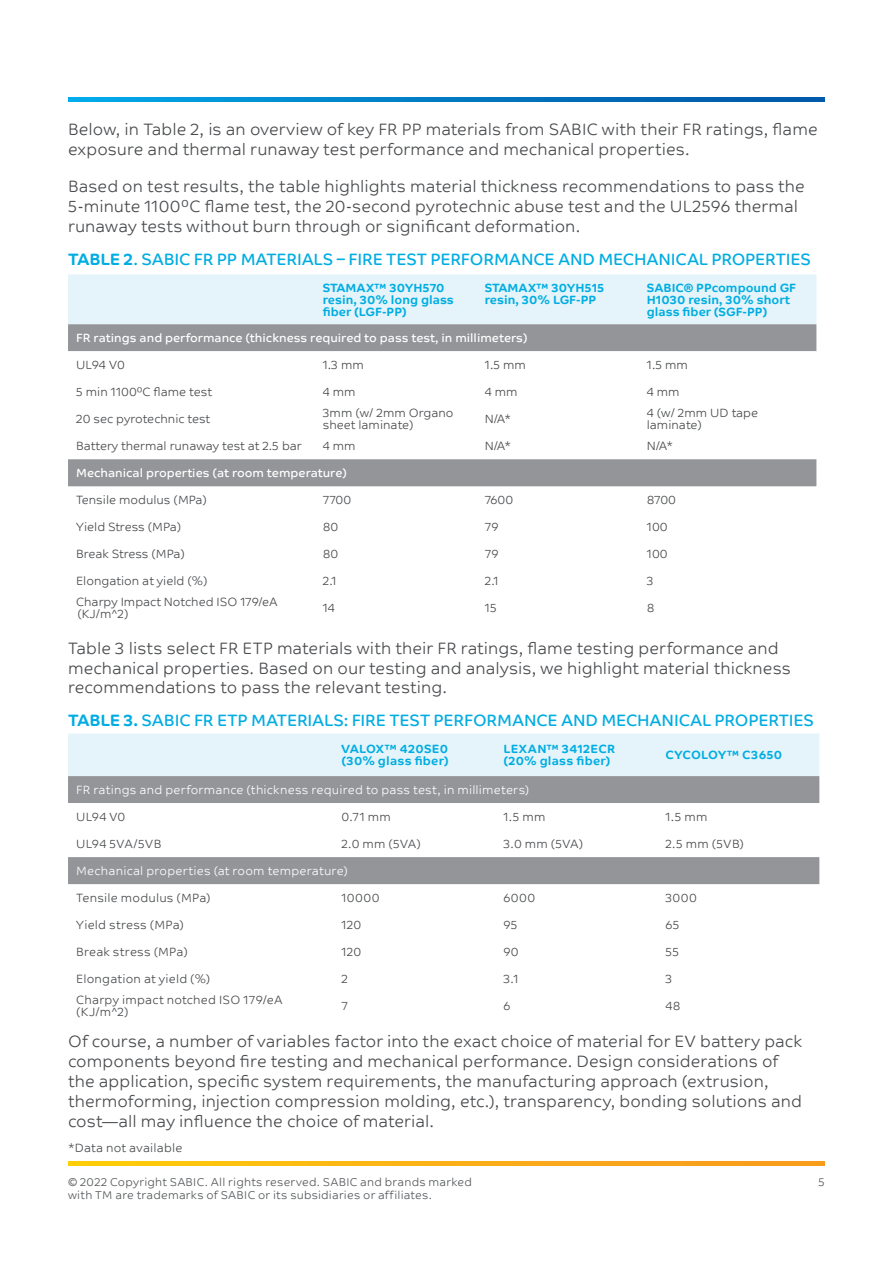
<style>
.page{position:relative;width:893px;height:1263px;background:#fff}
.page>*{position:absolute;margin:0;border:0;box-sizing:border-box;transform-origin:0 0}
.t1{font:300 16.5px/19.8px "SABIC Typeface Text";letter-spacing:.005em;color:#484a4d}
.t2{font:16.5px "SABIC Typeface Text";letter-spacing:-.015em;color:#00ade2}
.t3{font:300 12px/12px "SABIC Typeface Text";color:#484a4d}
.t4{font:700 12px/12px "SABIC Typeface Text";color:#00ade2}
.t5{font:12px "SABIC Typeface Text";color:#fff}
.t6{font:300 12px "SABIC Typeface Text";letter-spacing:.02em;color:#fff}
.t7{font:300 12px/12px "SABIC Typeface Text";letter-spacing:.02em;color:#484a4d}
.t8{font:700 12px/12px "SABIC Typeface Text";letter-spacing:.02em;color:#00ade2}
.t9{font:300 12px "SABIC Typeface Text";letter-spacing:.025em;color:#484a4d}
.t10{font:300 11.4px/13.6px "SABIC Typeface Text";letter-spacing:.02em;color:#54575a}
.s1{font-weight:700}
</style>
<div class="page">
<svg style="left:68px;top:97px;width:757px;height:4px;background:#007cc5"></svg>
<svg style="left:68px;top:1161px;width:757px;height:4px;background:#fab215"></svg>
<div style="left:68px;top:274px;width:748px;height:50px;background:#e4f4fa"></div>
<div style="left:68px;top:324px;width:748px;height:27px;background:#939598"></div>
<svg style="left:68px;top:459px;width:748px;height:28px;background:#96989b"></svg>
<div style="left:68px;top:734px;width:751px;height:42px;background:#e4f4fa"></div>
<div style="left:68px;top:776px;width:751px;height:27px;background:#939598"></div>
<svg style="left:68px;top:857px;width:751px;height:28px;background:#96989b"></svg>
<p class="t1" style="left:68px;top:118px;width:751px">Below, in Table 2, is an overview of key FR PP materials from SABIC with their FR ratings, flame exposure and thermal runaway test performance and mechanical properties.</p>
<p class="t1" style="left:68px;top:176px;width:738px">Based on test results, the table highlights material thickness recommendations to pass the<br>5-minute 1100⁰C flame test, the 20-second pyrotechnic abuse test and the UL2596 thermal runaway tests without burn through or significant deformation.</p>
<p class="t2" style="left:68px;top:249px;width:745px"><span class="s1">TABLE 2</span>. SABIC FR PP MATERIALS – FIRE TEST PERFORMANCE AND MECHANICAL PROPERTIES</p>
<p class="t4" style="left:323px;top:281px;width:133px">STAMAX™ 30YH570 resin, 30% long glass fiber (LGF-PP)</p>
<p class="t4" style="left:485px;top:281px;width:121px">STAMAX™ 30YH515 resin, 30% LGF-PP</p>
<p class="t4" style="left:647px;top:281px;width:151px">SABIC® PPcompound GF<br>H1030 resin, 30% short glass fiber (SGF-PP)</p>
<p class="t5" style="left:76px;top:331px;width:453px">FR ratings and performance (thickness required to pass test, in millimeters)</p>
<p class="t3" style="left:76px;top:358px;width:50px">UL94 V0</p>
<p class="t3" style="left:323px;top:358px;width:43px">1.3 mm</p>
<p class="t3" style="left:485px;top:358px;width:43px">1.5 mm</p>
<p class="t3" style="left:647px;top:358px;width:43px">1.5 mm</p>
<p class="t3" style="left:76px;top:385px;width:137px">5 min 1100⁰C flame test</p>
<p class="t3" style="left:323px;top:385px;width:34px">4 mm</p>
<p class="t3" style="left:485px;top:385px;width:34px">4 mm</p>
<p class="t3" style="left:647px;top:385px;width:34px">4 mm</p>
<p class="t3" style="left:76px;top:412px;width:136px">20 sec pyrotechnic test</p>
<p class="t3" style="left:323px;top:406px;width:132px">3mm (w/ 2mm Organo sheet laminate)</p>
<p class="t3" style="left:485px;top:412px;width:28px">N/A*</p>
<p class="t3" style="left:647px;top:406px;width:113px">4 (w/ 2mm UD tape laminate)</p>
<p class="t3" style="left:76px;top:439px;width:227px">Battery thermal runaway test at 2.5 bar</p>
<p class="t3" style="left:323px;top:439px;width:34px">4 mm</p>
<p class="t3" style="left:485px;top:439px;width:28px">N/A*</p>
<p class="t3" style="left:647px;top:439px;width:28px">N/A*</p>
<p class="t5" style="left:76px;top:466px;width:272px">Mechanical properties (at room temperature)</p>
<p class="t3" style="left:76px;top:493px;width:132px">Tensile modulus (MPa)</p>
<p class="t3" style="left:323px;top:493px;width:30px">7700</p>
<p class="t3" style="left:485px;top:493px;width:30px">7600</p>
<p class="t3" style="left:647px;top:493px;width:31px">8700</p>
<p class="t3" style="left:76px;top:520px;width:107px">Yield Stress (MPa)</p>
<p class="t3" style="left:323px;top:520px;width:17px">80</p>
<p class="t3" style="left:485px;top:520px;width:15px">79</p>
<p class="t3" style="left:647px;top:520px;width:22px">100</p>
<p class="t3" style="left:76px;top:547px;width:110px">Break Stress (MPa)</p>
<p class="t3" style="left:323px;top:547px;width:17px">80</p>
<p class="t3" style="left:485px;top:547px;width:15px">79</p>
<p class="t3" style="left:647px;top:547px;width:22px">100</p>
<p class="t3" style="left:76px;top:574px;width:133px">Elongation at yield (%)</p>
<p class="t3" style="left:323px;top:574px;width:15px">2.1</p>
<p class="t3" style="left:485px;top:574px;width:15px">2.1</p>
<p class="t3" style="left:647px;top:574px;width:8px">3</p>
<p class="t3" style="left:76px;top:595px;width:203px">Charpy Impact Notched ISO 179/eA (KJ/m^2)</p>
<p class="t3" style="left:323px;top:601px;width:14px">14</p>
<p class="t3" style="left:485px;top:601px;width:13px">15</p>
<p class="t3" style="left:647px;top:601px;width:9px">8</p>
<p class="t1" style="left:68px;top:637px;width:724px">Table 3 lists select FR ETP materials with their FR ratings, flame testing performance and mechanical properties. Based on our testing and analysis, we highlight material thickness recommendations to pass the relevant testing.</p>
<p class="t2" style="left:68px;top:711px;width:748px"><span class="s1">TABLE 3.</span> SABIC FR ETP MATERIALS: FIRE TEST PERFORMANCE AND MECHANICAL PROPERTIES</p>
<p class="t4" style="left:341px;top:742px;width:109px">VALOX™ 420SE0 (30% glass fiber)</p>
<p class="t8" style="left:503px;top:742px;width:113px">LEXAN™ 3412ECR (20% glass fiber)</p>
<p class="t4" style="left:665px;top:748px;width:118px">CYCOLOY™ C3650</p>
<p class="t6" style="left:76px;top:779px;width:455px">FR ratings and performance (thickness required to pass test, in millimeters)</p>
<p class="t3" style="left:76px;top:810px;width:51px">UL94 V0</p>
<p class="t3" style="left:341px;top:810px;width:51px">0.71 mm</p>
<p class="t3" style="left:503px;top:810px;width:44px">1.5 mm</p>
<p class="t3" style="left:665px;top:810px;width:44px">1.5 mm</p>
<p class="t9" style="left:76px;top:833px;width:87px">UL94 5VA/5VB</p>
<p class="t3" style="left:341px;top:837px;width:81px">2.0 mm (5VA)</p>
<p class="t3" style="left:503px;top:837px;width:81px">3.0 mm (5VA)</p>
<p class="t3" style="left:665px;top:837px;width:80px">2.5 mm (5VB)</p>
<p class="t6" style="left:76px;top:860px;width:273px">Mechanical properties (at room temperature)</p>
<p class="t3" style="left:76px;top:891px;width:136px">Tensile modulus (MPa)</p>
<p class="t3" style="left:341px;top:891px;width:40px">10000</p>
<p class="t3" style="left:503px;top:891px;width:33px">6000</p>
<p class="t3" style="left:665px;top:891px;width:33px">3000</p>
<p class="t7" style="left:76px;top:918px;width:109px">Yield stress (MPa)</p>
<p class="t3" style="left:341px;top:918px;width:22px">120</p>
<p class="t3" style="left:503px;top:918px;width:16px">95</p>
<p class="t3" style="left:665px;top:918px;width:16px">65</p>
<p class="t7" style="left:76px;top:945px;width:113px">Break stress (MPa)</p>
<p class="t3" style="left:341px;top:945px;width:22px">120</p>
<p class="t3" style="left:503px;top:945px;width:17px">90</p>
<p class="t3" style="left:665px;top:945px;width:15px">55</p>
<p class="t3" style="left:76px;top:972px;width:136px">Elongation at yield (%)</p>
<p class="t3" style="left:341px;top:972px;width:8px">2</p>
<p class="t3" style="left:503px;top:972px;width:17px">3.1</p>
<p class="t3" style="left:665px;top:972px;width:8px">3</p>
<p class="t7" style="left:76px;top:993px;width:208px">Charpy impact notched ISO 179/eA (KJ/m^2)</p>
<p class="t3" style="left:341px;top:999px;width:8px">7</p>
<p class="t3" style="left:503px;top:999px;width:9px">6</p>
<p class="t3" style="left:665px;top:999px;width:17px">48</p>
<p class="t1" style="left:68px;top:1030px;width:736px">Of course, a number of variables factor into the exact choice of material for EV battery pack components beyond fire testing and mechanical performance. Design considerations of the application, specific system requirements, the manufacturing approach (extrusion, thermoforming, injection compression molding, etc.), transparency, bonding solutions and cost—all may influence the choice of material.</p>
<p class="t3" style="left:68px;top:1141px;width:116px">*Data not available</p>
<p class="t10" style="left:68px;top:1174px;width:405px">© 2022 Copyright SABIC. All rights reserved. SABIC and brands marked with TM are trademarks of SABIC or its subsidiaries or affiliates.</p>
<p class="t10" style="left:818px;top:1174px;width:8px">5</p>
</div>
